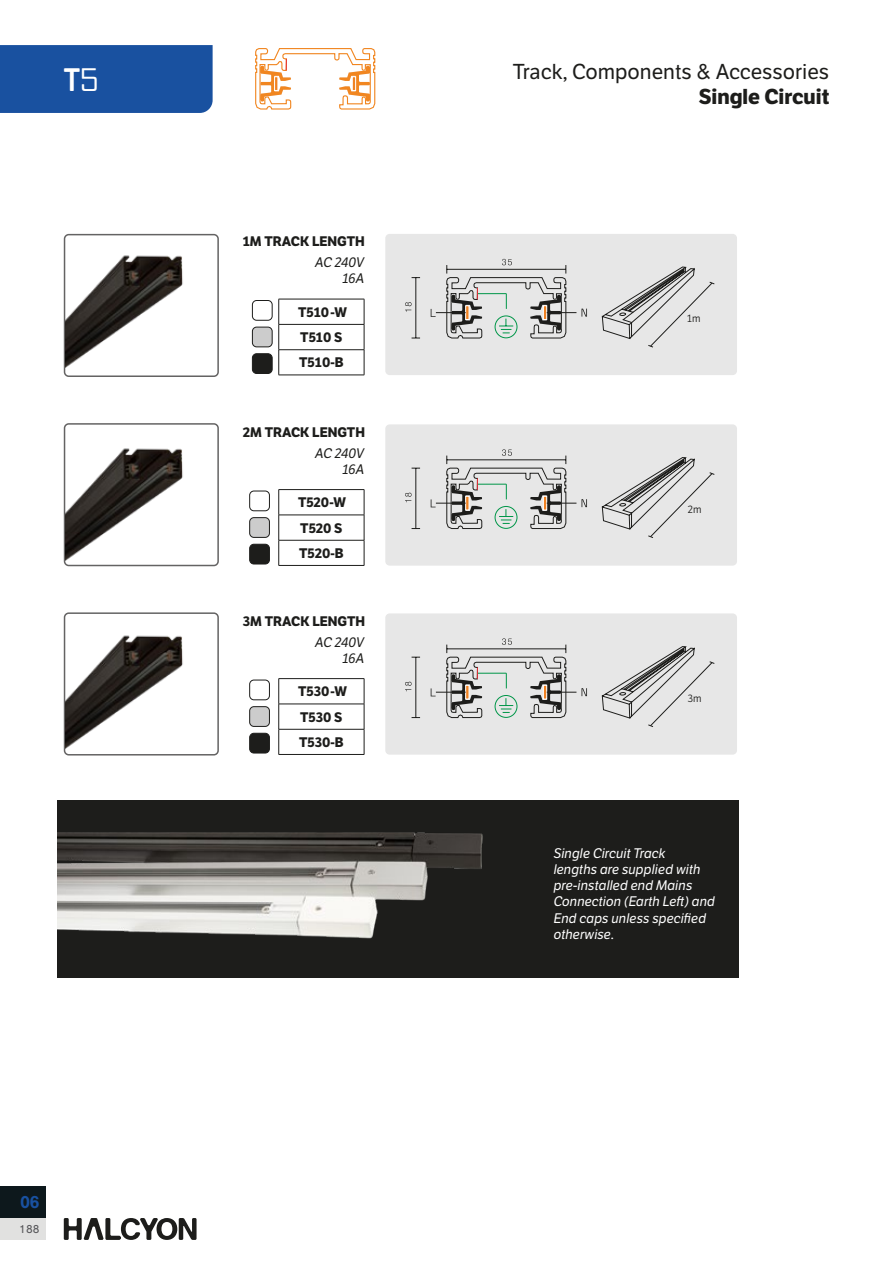
<style>
.page{position:relative;width:893px;height:1263px;background:#fff}
.page>*{position:absolute;margin:0;border:0;box-sizing:border-box;transform-origin:0 0}
.t1{font:700 31.5px "Vox Round";color:#fff}
.t2{font:21px "LFT Etica";color:#1d1d1b}
.t3{font:700 21px "LFT Etica";color:#1d1d1b}
.t4{font:700 18px "Nimbus San";color:#1951a0}
.t5{font:italic 13.5px/16.2px "LFT Etica";color:#fff}
.t6{font:700 13.5px/25.2px "LFT Etica";color:#1d1d1b}
.t7{font:italic 13.5px/16.2px "LFT Etica";letter-spacing:-.01em;color:#1d1d1b;text-align:right}
.t8{font:12px "Nimbus San";color:#57575a}
.t9{font:10.35px "LFT Etica";color:#1d1d1b}
.s1{font-weight:400}
</style>
<div class="page">
<div style="left:64px;top:234px;width:155px;height:143px;border:2px solid #646363;border-radius:4px"></div>
<div style="left:64px;top:612px;width:155px;height:143px;border:2px solid #646363;border-radius:4px"></div>
<div style="left:64px;top:423px;width:155px;height:143px;border:2px solid #646363;border-radius:4px"></div>
<div style="left:0;top:1218px;width:46px;height:22px;background:#e1e1e0"></div>
<div style="left:0;top:1186px;width:46px;height:32px;background:#0d181c"></div>
<svg style="left:64px;top:1218px;width:133px;height:22px"></svg>
<div style="left:0;top:45px;width:213px;height:68px;background:#1951a0"></div>
<hr style="left:279px;top:678px;width:85px;height:1px;background:#1d1d1b">
<hr style="left:279px;top:704px;width:85px;height:1px;background:#1d1d1b">
<hr style="left:279px;top:729px;width:85px;height:1px;background:#1d1d1b">
<svg style="left:278px;top:679px;width:1px;height:75px"></svg>
<svg style="left:364px;top:679px;width:1px;height:75px"></svg>
<hr style="left:279px;top:754px;width:85px;height:1px;background:#1d1d1b">
<svg style="left:255px;top:48px;width:121px;height:62px"></svg>
<div style="left:57px;top:800px;width:681px;height:178px;background:#1d1d1b"></div>
<img style="left:58px;top:832px;width:425px;height:107px">
<div style="left:385px;top:234px;width:352px;height:141px;background:#e7e7e7;border-radius:4px"></div>
<hr style="left:279px;top:299px;width:85px;height:1px;background:#1d1d1b">
<hr style="left:279px;top:324px;width:85px;height:1px;background:#1d1d1b">
<hr style="left:279px;top:349px;width:85px;height:1px;background:#1d1d1b">
<svg style="left:278px;top:299px;width:1px;height:76px"></svg>
<svg style="left:364px;top:299px;width:1px;height:76px"></svg>
<hr style="left:279px;top:375px;width:85px;height:1px;background:#1d1d1b">
<svg style="left:602px;top:266px;width:113px;height:82px"></svg>
<hr style="left:436px;top:312px;width:30px;height:1px;background:#1d1d1b">
<svg style="left:431px;top:309px;width:5px;height:8px"></svg>
<hr style="left:416px;top:278px;width:1px;height:60px;background:#1d1d1b">
<svg style="left:446px;top:259px;width:141px;height:80px"></svg>
<svg style="left:405px;top:302px;width:7px;height:10px"></svg>
<div style="left:252px;top:354px;width:20px;height:19px;background:#1d1d1b;border-radius:4px"></div>
<div style="left:252px;top:353px;width:21px;height:21px;border:1px solid #1d1d1b;border-radius:4px"></div>
<div style="left:252px;top:327px;width:20px;height:20px;background:#ccc;border-radius:4px"></div>
<div style="left:252px;top:327px;width:21px;height:20px;border:1px solid #1d1d1b;border-radius:4px"></div>
<div style="left:252px;top:300px;width:21px;height:21px;border:1px solid #1d1d1b;border-radius:4px"></div>
<div style="left:385px;top:424px;width:352px;height:142px;background:#e7e7e7;border-radius:4px"></div>
<hr style="left:279px;top:489px;width:85px;height:1px;background:#1d1d1b">
<hr style="left:279px;top:515px;width:85px;height:1px;background:#1d1d1b">
<hr style="left:279px;top:540px;width:85px;height:1px;background:#1d1d1b">
<svg style="left:278px;top:490px;width:1px;height:75px"></svg>
<svg style="left:364px;top:490px;width:1px;height:75px"></svg>
<hr style="left:279px;top:565px;width:85px;height:1px;background:#1d1d1b">
<svg style="left:602px;top:457px;width:113px;height:81px"></svg>
<hr style="left:436px;top:503px;width:30px;height:1px;background:#1d1d1b">
<svg style="left:431px;top:499px;width:5px;height:8px"></svg>
<hr style="left:416px;top:468px;width:1px;height:60px;background:#1d1d1b">
<svg style="left:446px;top:449px;width:141px;height:80px"></svg>
<svg style="left:405px;top:493px;width:7px;height:9px"></svg>
<div style="left:250px;top:544px;width:19px;height:20px;background:#1d1d1b;border-radius:4px"></div>
<div style="left:249px;top:544px;width:21px;height:20px;border:1px solid #1d1d1b;border-radius:4px"></div>
<div style="left:250px;top:518px;width:19px;height:19px;background:#ccc;border-radius:4px"></div>
<div style="left:249px;top:517px;width:21px;height:21px;border:1px solid #1d1d1b;border-radius:4px"></div>
<div style="left:249px;top:491px;width:21px;height:20px;border:1px solid #1d1d1b;border-radius:4px"></div>
<div style="left:385px;top:613px;width:352px;height:142px;background:#e7e7e7;border-radius:4px"></div>
<svg style="left:602px;top:646px;width:113px;height:81px"></svg>
<hr style="left:436px;top:692px;width:30px;height:1px;background:#1d1d1b">
<svg style="left:431px;top:688px;width:5px;height:8px"></svg>
<hr style="left:416px;top:657px;width:1px;height:60px;background:#1d1d1b">
<svg style="left:446px;top:638px;width:141px;height:80px"></svg>
<svg style="left:405px;top:682px;width:7px;height:9px"></svg>
<div style="left:250px;top:733px;width:19px;height:20px;background:#1d1d1b;border-radius:4px"></div>
<div style="left:249px;top:733px;width:21px;height:20px;border:1px solid #1d1d1b;border-radius:4px"></div>
<div style="left:250px;top:707px;width:19px;height:19px;background:#ccc;border-radius:4px"></div>
<div style="left:249px;top:706px;width:21px;height:21px;border:1px solid #1d1d1b;border-radius:4px"></div>
<div style="left:249px;top:680px;width:21px;height:20px;border:1px solid #1d1d1b;border-radius:4px"></div>
<img style="left:65px;top:235px;width:130px;height:132px">
<img style="left:65px;top:429px;width:118px;height:132px">
<img style="left:65px;top:616px;width:118px;height:132px">
<h1 class="t1" style="left:64px;top:59px;width:36px">T<span class="s1">5</span></h1>
<p class="t6" style="left:243px;top:229px;width:123px">1M TRACK LENGTH</p>
<p class="t7" style="left:315px;top:254px;width:51px">AC 240V<br>16A</p>
<p class="t6" style="left:298px;top:300px;width:50px">T510-W</p>
<p class="t6" style="left:299px;top:325px;width:46px">T510 S<br>T510-B</p>
<p class="t6" style="left:243px;top:420px;width:124px">2M TRACK LENGTH</p>
<p class="t7" style="left:315px;top:445px;width:51px">AC 240V<br>16A</p>
<p class="t6" style="left:298px;top:490px;width:49px">T520-W</p>
<p class="t6" style="left:299px;top:515px;width:46px">T520 S<br>T520-B</p>
<p class="t6" style="left:243px;top:609px;width:124px">3M TRACK LENGTH</p>
<p class="t7" style="left:315px;top:634px;width:51px">AC 240V<br>16A</p>
<p class="t6" style="left:298px;top:679px;width:50px">T530-W</p>
<p class="t6" style="left:299px;top:704px;width:46px">T530 S<br>T530-B</p>
<h3 class="t4" style="left:20px;top:1192px;width:21px">06</h3>
<p class="t8" style="left:19px;top:1222px;width:22px">188</p>
<h2 class="t2" style="left:513px;top:59px;width:318px">Track, Components &amp; Accessories</h2>
<h2 class="t3" style="left:699px;top:84px;width:132px">Single Circuit</h2>
<p class="t9" style="left:687px;top:313px;width:15px">1m</p>
<p class="t9" style="left:688px;top:503px;width:15px">2m</p>
<p class="t9" style="left:688px;top:692px;width:15px">3m</p>
<p class="t5" style="left:554px;top:845px;width:163px">Single Circuit Track<br>lengths are supplied with pre-installed end Mains<br>Connection (Earth Left) and<br>End caps unless specified otherwise.</p>
</div>
